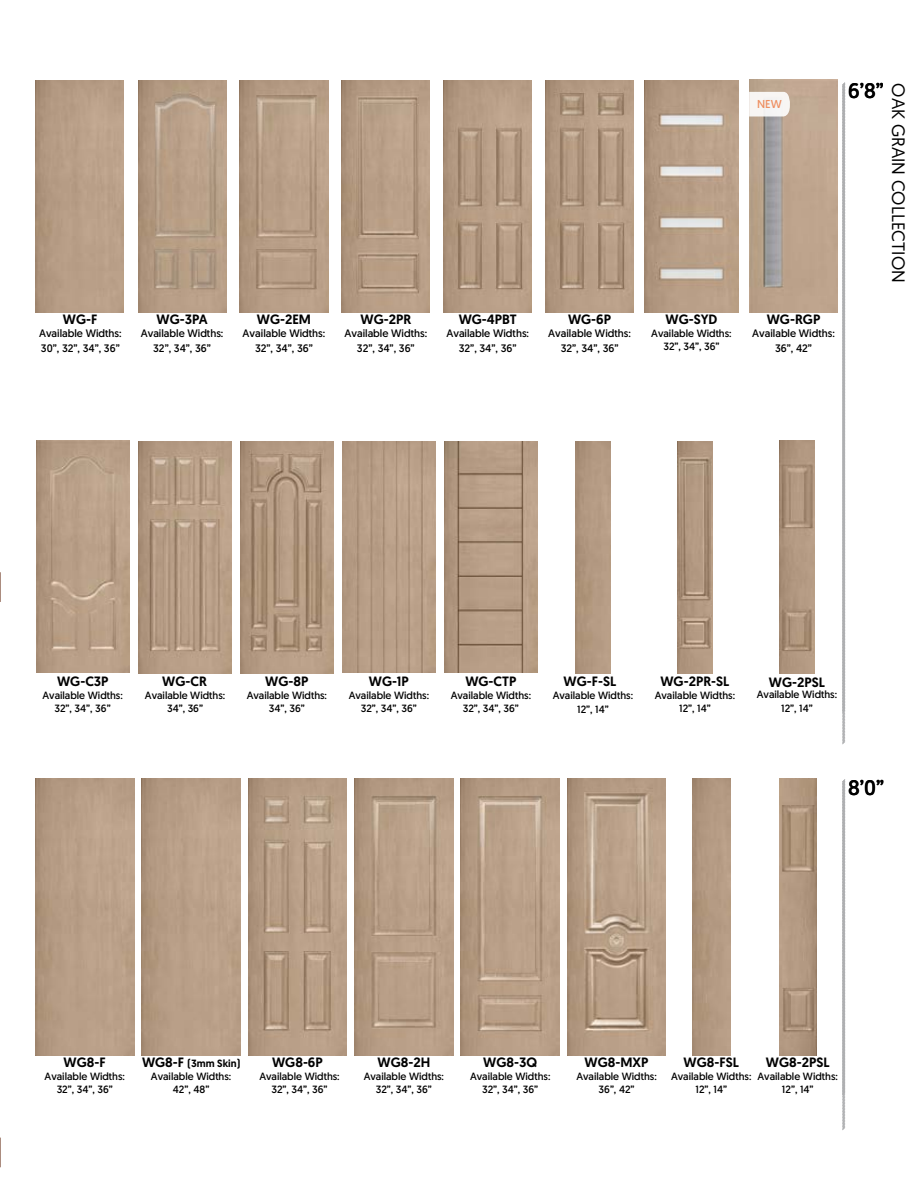
<style>
.page{position:relative;width:918px;height:1188px;background:#fff}
.page>*{position:absolute;margin:0;border:0;box-sizing:border-box;transform-origin:0 0}
.t1{font:21px "Geomanist";color:#000}
.t2{font:18px "Geomanist";color:#000}
.t3{font:500 13.5px "Geomanist";color:#000}
.t4{font:11.55px "Geomanist";color:#ee9063}
.t5{font:10.8px/14.9px "Geomanist";color:#000;text-align:center}
.t6{font:10.5px/13.5px "Geomanist";color:#000;text-align:center}
.t7{font:500 10.5px "Geomanist";color:#000}
.s1{font-size:13.5px}
</style>
<div class="page">
<img style="left:36px;top:80px;width:88px;height:232px">
<img style="left:444px;top:80px;width:88px;height:232px">
<img style="left:444px;top:441px;width:94px;height:232px">
<img style="left:36px;top:778px;width:98px;height:277px">
<img style="left:142px;top:778px;width:98px;height:277px">
<img style="left:248px;top:778px;width:99px;height:277px">
<img style="left:240px;top:80px;width:88px;height:232px">
<img style="left:342px;top:80px;width:88px;height:232px">
<img style="left:355px;top:778px;width:98px;height:277px">
<img style="left:138px;top:80px;width:88px;height:232px">
<img style="left:546px;top:80px;width:88px;height:232px">
<img style="left:240px;top:442px;width:94px;height:231px">
<img style="left:342px;top:441px;width:94px;height:232px">
<img style="left:138px;top:441px;width:94px;height:232px">
<img style="left:36px;top:441px;width:93px;height:232px">
<img style="left:645px;top:80px;width:93px;height:232px">
<img style="left:461px;top:778px;width:98px;height:277px">
<img style="left:567px;top:778px;width:99px;height:277px">
<img style="left:779px;top:441px;width:35px;height:232px">
<img style="left:692px;top:778px;width:38px;height:278px">
<img style="left:677px;top:442px;width:36px;height:231px">
<img style="left:779px;top:778px;width:37px;height:278px">
<img style="left:749px;top:80px;width:89px;height:232px">
<svg style="left:749px;top:92px;width:41px;height:25px"></svg>
<svg style="left:842px;top:82px;width:4px;height:663px"></svg>
<svg style="left:842px;top:779px;width:4px;height:351px"></svg>
<p class="t3" style="left:63px;top:313px;width:36px">WG-F</p>
<p class="t5" style="left:39px;top:327px;width:84px;text-align:left">Available Widths:<br>30”, 32”, 34”, 36”</p>
<p class="t3" style="left:157px;top:313px;width:53px">WG-3PA</p>
<p class="t5" style="left:141px;top:327px;width:84px">Available Widths:<br>32”, 34”, 36”</p>
<p class="t3" style="left:257px;top:313px;width:56px">WG-2EM</p>
<p class="t5" style="left:243px;top:327px;width:84px">Available Widths:<br>32”, 34”, 36”</p>
<p class="t3" style="left:360px;top:313px;width:52px">WG-2PR</p>
<p class="t5" style="left:345px;top:327px;width:84px">Available Widths:<br>32”, 34”, 36”</p>
<p class="t3" style="left:459px;top:313px;width:60px">WG-4PBT</p>
<p class="t5" style="left:446px;top:327px;width:84px">Available Widths:<br>32”, 34”, 36”</p>
<p class="t3" style="left:568px;top:313px;width:45px">WG-6P</p>
<p class="t5" style="left:548px;top:327px;width:84px">Available Widths:<br>32”, 34”, 36”</p>
<p class="t3" style="left:665px;top:313px;width:54px">WG-SYD</p>
<p class="t6" style="left:651px;top:327px;width:82px">Available Widths:<br>32”, 34”, 36”</p>
<p class="t4" style="left:757px;top:100px;width:26px">NEW</p>
<p class="t3" style="left:767px;top:313px;width:55px">WG-RGP</p>
<p class="t5" style="left:752px;top:327px;width:84px">Available Widths:<br>36”, 42”</p>
<h1 class="t1" style="left:848px;top:83px;width:37px">6’8”</h1>
<h2 class="t2" style="left:905px;top:83px;width:201px;rotate:90deg">OAK GRAIN COLLECTION</h2>
<p class="t3" style="left:57px;top:675px;width:53px">WG-C3P</p>
<p class="t6" style="left:42px;top:689px;width:82px">Available Widths:<br>32”, 34”, 36”</p>
<p class="t3" style="left:162px;top:675px;width:46px">WG-CR</p>
<p class="t6" style="left:145px;top:689px;width:82px">Available Widths:<br>34”, 36”</p>
<p class="t3" style="left:265px;top:675px;width:45px">WG-8P</p>
<p class="t6" style="left:247px;top:689px;width:82px">Available Widths:<br>34”, 36”</p>
<p class="t3" style="left:369px;top:675px;width:41px">WG-1P</p>
<p class="t6" style="left:349px;top:689px;width:82px">Available Widths:<br>32”, 34”, 36”</p>
<p class="t3" style="left:465px;top:675px;width:53px">WG-CTP</p>
<p class="t6" style="left:451px;top:689px;width:82px">Available Widths:<br>32”, 34”, 36”</p>
<p class="t3" style="left:660px;top:676px;width:70px">WG-2PR-SL</p>
<p class="t3" style="left:564px;top:676px;width:54px">WG-F-SL</p>
<p class="t6" style="left:553px;top:690px;width:82px">Available Widths:<br>12”, 14”</p>
<p class="t6" style="left:655px;top:689px;width:82px">Available Widths:<br>12”, 14”</p>
<p class="t3" style="left:769px;top:676px;width:58px">WG-2PSL</p>
<p class="t6" style="left:757px;top:689px;width:82px">Available Widths:<br>12”, 14”</p>
<h1 class="t1" style="left:848px;top:780px;width:37px">8’0”</h1>
<p class="t3" style="left:64px;top:1056px;width:44px">WG8-F</p>
<p class="t6" style="left:45px;top:1070px;width:82px">Available Widths:<br>32”, 34”, 36”</p>
<p class="t7" style="left:142px;top:1059px;width:100px"><span class="s1">WG8-F</span> (3mm Skin)</p>
<p class="t6" style="left:151px;top:1070px;width:82px">Available Widths:<br>42”, 48”</p>
<p class="t3" style="left:272px;top:1056px;width:52px">WG8-6P</p>
<p class="t6" style="left:259px;top:1070px;width:82px">Available Widths:<br>32”, 34”, 36”</p>
<p class="t3" style="left:378px;top:1056px;width:54px">WG8-2H</p>
<p class="t6" style="left:364px;top:1070px;width:82px">Available Widths:<br>32”, 34”, 36”</p>
<p class="t3" style="left:483px;top:1056px;width:55px">WG8-3Q</p>
<p class="t6" style="left:470px;top:1070px;width:82px">Available Widths:<br>32”, 34”, 36”</p>
<p class="t3" style="left:585px;top:1056px;width:65px">WG8-MXP</p>
<p class="t6" style="left:576px;top:1070px;width:82px">Available Widths:<br>36”, 42”</p>
<p class="t3" style="left:766px;top:1056px;width:65px">WG8-2PSL</p>
<p class="t6" style="left:758px;top:1070px;width:82px">Available Widths:<br>12”, 14”</p>
<p class="t3" style="left:684px;top:1056px;width:57px">WG8-FSL</p>
<p class="t6" style="left:671px;top:1070px;width:82px">Available Widths:<br>12”, 14”</p>
</div>
